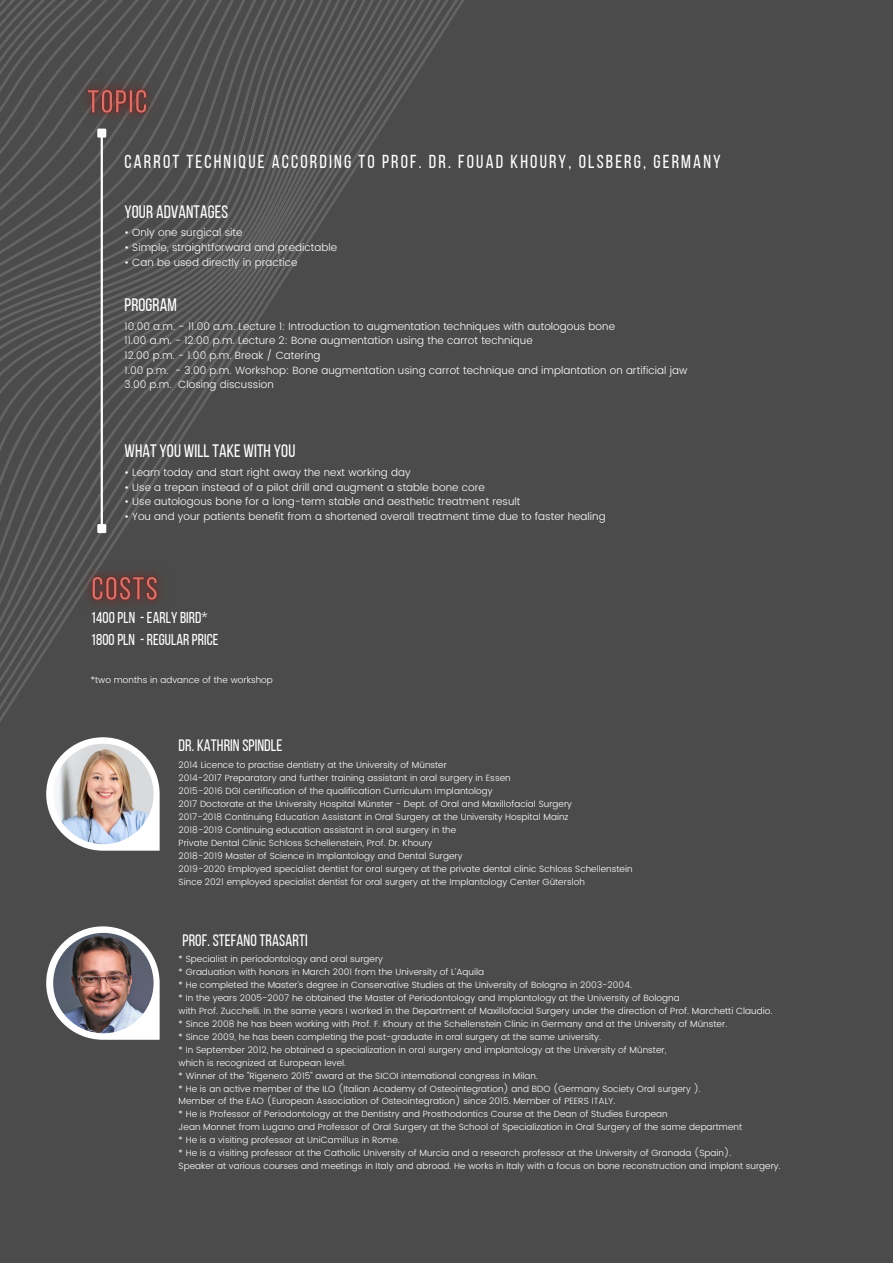
<style>
.page{position:relative;width:893px;height:1263px;background:#4b4b4b}
.page>*{position:absolute;margin:0;border:0;box-sizing:border-box;transform-origin:0 0}
.t1{font:18.75px "Bebas Neue";letter-spacing:.115em;color:#fff}
.t2{font:18px "Bebas Neue";letter-spacing:.005em;color:#fff}
.t3{font:16.5px "Bebas Neue";letter-spacing:.005em;color:#fff}
.t4{font:15.75px "Bebas Neue";letter-spacing:.005em;color:#fff}
.t5{font:300 10.5px "Poppins";letter-spacing:.005em;color:#fff}
.t6{font:300 9px "Poppins";letter-spacing:.005em;color:#fff}
</style>
<div class="page">
<svg style="left:0;top:0;width:464px;height:722px"></svg>
<hr style="left:101px;top:137px;width:2px;height:388px;background:#fff">
<div style="left:98px;top:525px;width:7px;height:7px;background:#fff"></div>
<div style="left:97px;top:524px;width:9px;height:9px;border:2px solid #fff"></div>
<svg style="left:46px;top:926px;width:114px;height:114px"></svg>
<img style="left:53px;top:933px;width:101px;height:100px;border-radius:50%">
<svg style="left:46px;top:737px;width:114px;height:114px"></svg>
<img style="left:53px;top:744px;width:101px;height:100px;border-radius:50%">
<img style="left:54px;top:56px;width:128px;height:98px">
<img style="left:58px;top:543px;width:134px;height:98px">
<p class="t1" style="left:124px;top:154px;width:598px">CARROT TECHNIQUE ACCORDING TO PROF. DR. FOUAD KHOURY, OLSBERG, GERMANY</p>
<p class="t2" style="left:124px;top:204px;width:105px">YOUR ADVANTAGES</p>
<p class="t5" style="left:124px;top:227px;width:119px">• Only one surgical site</p>
<p class="t5" style="left:124px;top:241px;width:214px">• Simple, straightforward and predictable</p>
<p class="t5" style="left:124px;top:256px;width:174px">• Can be used directly in practice</p>
<p class="t2" style="left:124px;top:298px;width:54px">PROGRAM</p>
<p class="t5" style="left:124px;top:320px;width:492px">10.00 a.m. - 11.00 a.m. Lecture 1: Introduction to augmentation techniques with autologous bone</p>
<p class="t5" style="left:124px;top:335px;width:410px">11.00 a.m. - 12.00 p.m. Lecture 2: Bone augmentation using the carrot technique</p>
<p class="t5" style="left:124px;top:349px;width:197px">12.00 p.m. - 1.00 p.m. Break / Catering</p>
<p class="t5" style="left:124px;top:364px;width:564px">1.00 p.m. - 3.00 p.m. Workshop: Bone augmentation using carrot technique and implantation on artificial jaw</p>
<p class="t5" style="left:124px;top:378px;width:151px">3.00 p.m. Closing discussion</p>
<p class="t2" style="left:124px;top:444px;width:172px">WHAT YOU WILL TAKE WITH YOU</p>
<p class="t5" style="left:124px;top:466px;width:288px">• Learn today and start right away the next working day</p>
<p class="t5" style="left:124px;top:481px;width:362px">• Use a trepan instead of a pilot drill and augment a stable bone core</p>
<p class="t5" style="left:124px;top:495px;width:397px">• Use autologous bone for a long-term stable and aesthetic treatment result</p>
<p class="t5" style="left:124px;top:510px;width:482px">• You and your patients benefit from a shortened overall treatment time due to faster healing</p>
<p class="t4" style="left:91px;top:611px;width:118px">1400 PLN - EARLY BIRD*</p>
<p class="t4" style="left:91px;top:633px;width:129px">1800 PLN - REGULAR PRICE</p>
<p class="t6" style="left:91px;top:675px;width:184px">*two months in advance of the workshop</p>
<p class="t3" style="left:179px;top:739px;width:105px">DR. KATHRIN SPINDLE</p>
<p class="t6" style="left:179px;top:760px;width:270px">2014 Licence to practise dentistry at the University of Münster</p>
<p class="t6" style="left:179px;top:773px;width:333px">2014-2017 Preparatory and further training assistant in oral surgery in Essen</p>
<p class="t6" style="left:179px;top:786px;width:316px">2015-2016 DGI certification of the qualification Curriculum Implantology</p>
<p class="t6" style="left:179px;top:799px;width:395px">2017 Doctorate at the University Hospital Münster - Dept. of Oral and Maxillofacial Surgery</p>
<p class="t6" style="left:179px;top:811px;width:391px">2017-2018 Continuing Education Assistant in Oral Surgery at the University Hospital Mainz</p>
<p class="t6" style="left:179px;top:824px;width:279px">2018-2019 Continuing education assistant in oral surgery in the</p>
<p class="t6" style="left:179px;top:837px;width:255px">Private Dental Clinic Schloss Schellenstein, Prof. Dr. Khoury</p>
<p class="t6" style="left:179px;top:850px;width:285px">2018-2019 Master of Science in Implantology and Dental Surgery</p>
<p class="t6" style="left:179px;top:863px;width:455px">2019-2020 Employed specialist dentist for oral surgery at the private dental clinic Schloss Schellenstein</p>
<p class="t6" style="left:179px;top:876px;width:408px">Since 2021 employed specialist dentist for oral surgery at the Implantology Center Gütersloh</p>
<p class="t3" style="left:182px;top:934px;width:127px">PROF. STEFANO TRASARTI</p>
<p class="t6" style="left:179px;top:954px;width:206px">* Specialist in periodontology and oral surgery</p>
<p class="t6" style="left:179px;top:967px;width:307px">* Graduation with honors in March 2001 from the University of L'Aquila</p>
<p class="t6" style="left:179px;top:979px;width:455px">* He completed the Master's degree in Conservative Studies at the University of Bologna in 2003-2004.</p>
<p class="t6" style="left:179px;top:992px;width:502px">* In the years 2005-2007 he obtained the Master of Periodontology and Implantology at the University of Bologna</p>
<p class="t6" style="left:179px;top:1005px;width:595px">with Prof. Zucchelli. In the same years I worked in the Department of Maxillofacial Surgery under the direction of Prof. Marchetti Claudio.</p>
<p class="t6" style="left:179px;top:1018px;width:550px">* Since 2008 he has been working with Prof. F. Khoury at the Schellenstein Clinic in Germany and at the University of Münster.</p>
<p class="t6" style="left:179px;top:1031px;width:424px">* Since 2009, he has been completing the post-graduate in oral surgery at the same university.</p>
<p class="t6" style="left:179px;top:1044px;width:489px">* In September 2012, he obtained a specialization in oral surgery and implantology at the University of Münster,</p>
<p class="t6" style="left:179px;top:1057px;width:169px">which is recognized at European level.</p>
<p class="t6" style="left:179px;top:1070px;width:361px">* Winner of the "Rigenero 2015" award at the SICOI international congress in Milan.</p>
<p class="t6" style="left:179px;top:1083px;width:524px">* He is an active member of the ILO (Italian Academy of Osteointegration) and BDO (Germany Society Oral surgery ).</p>
<p class="t6" style="left:179px;top:1096px;width:438px">Member of the EAO (European Association of Osteointegration) since 2015. Member of PEERS ITALY.</p>
<p class="t6" style="left:179px;top:1109px;width:490px">* He is Professor of Periodontology at the Dentistry and Prosthodontics Course at the Dean of Studies European</p>
<p class="t6" style="left:179px;top:1122px;width:565px">Jean Monnet from Lugano and Professor of Oral Surgery at the School of Specialization in Oral Surgery of the same department</p>
<p class="t6" style="left:179px;top:1135px;width:223px">* He is a visiting professor at UniCamillus in Rome.</p>
<p class="t6" style="left:179px;top:1148px;width:554px">* He is a visiting professor at the Catholic University of Murcia and a research professor at the University of Granada (Spain).</p>
<p class="t6" style="left:179px;top:1161px;width:603px">Speaker at various courses and meetings in Italy and abroad. He works in Italy with a focus on bone reconstruction and implant surgery.</p>
</div>
